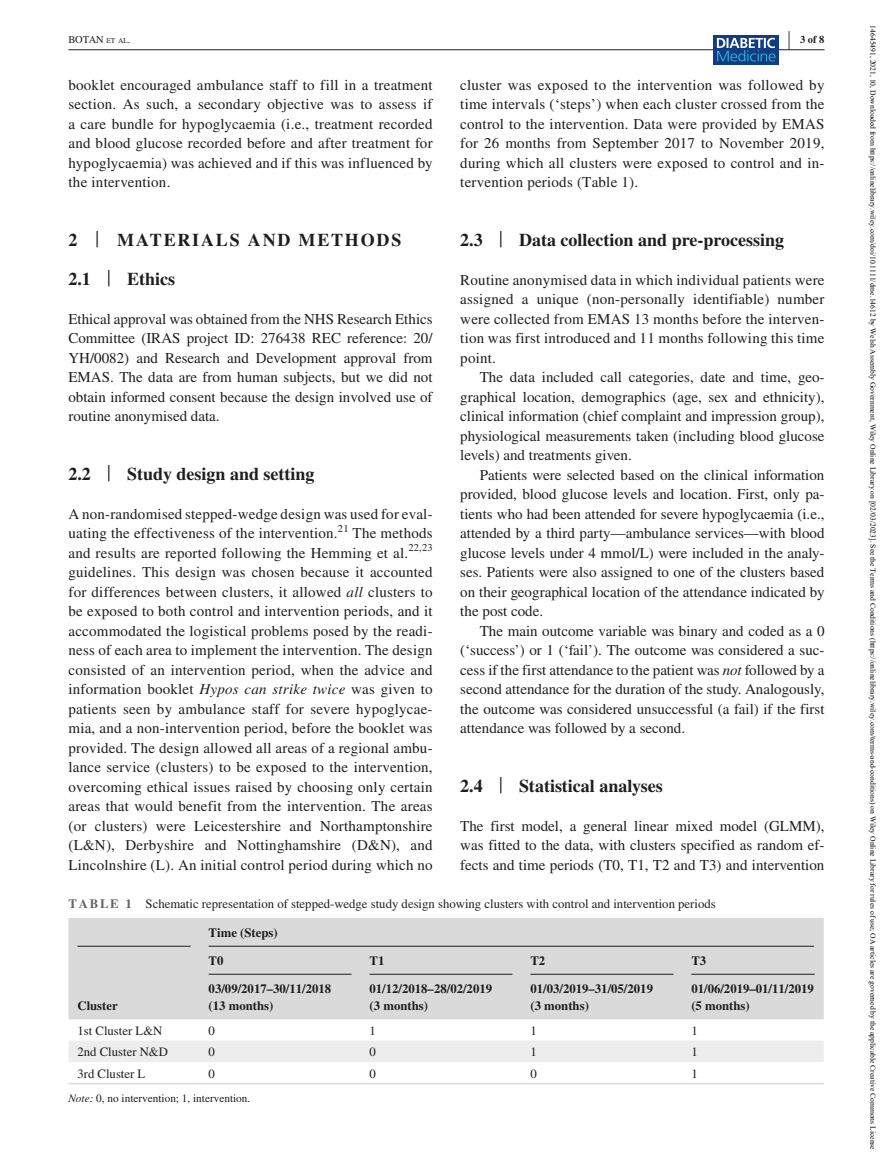
<style>
.page{position:relative;width:893px;height:1174px;background:#fff}
.page>*{position:absolute;margin:0;border:0;box-sizing:border-box;transform-origin:0 0}
.t1{font:700 25.95px "STIX";color:#231f20;scale:.36 1}
.t2{font:700 18px "STIX";color:#1d1e1f}
.t3{font:700 18px/39px "STIX";letter-spacing:.1em;color:#1d1e1f}
.t4{font:15px/19.5px "STIX";letter-spacing:.015em;color:#1d1e1f;text-align:justify}
.t5{font:700 12.75px/17.2px "STIX";color:#1d1e1f}
.t6{font:12.75px "STIX";color:#231f20}
.t7{font:12.75px "STIX";color:#1d1e1f}
.t8{font:11.25px "STIX";color:#1d1e1f}
.t9{font:10.5px "STIX";letter-spacing:-.01em;color:#1d1e1f}
.t10{font:10.5px "STIX";color:#1d1e1f}
.t11{font:700 10.5px "STIX";color:#231f20}
.t12{font:7.65px "Times New Roman";color:#000}
.s1{font-size:7.35px}
.s2{font-weight:400;font-size:23.7px}
.s3{font-style:italic}
.s4{font-weight:700;color:#636464}
</style>
<div class="page">
<hr style="left:68px;top:49px;width:756px;height:1px;background:#1d1e1f">
<div style="left:713px;top:35px;width:65px;height:30px;background:#103d80"></div>
<svg style="left:717px;top:38px;width:58px;height:23px"></svg>
<div style="left:68px;top:918px;width:756px;height:101px;background:#dadada"></div>
<div style="left:69px;top:1041px;width:755px;height:21px;background:#ededed"></div>
<hr style="left:68px;top:1083px;width:132px;height:1px;background:#dadada">
<hr style="left:200px;top:1083px;width:161px;height:1px;background:#dadada">
<hr style="left:361px;top:1083px;width:160px;height:1px;background:#dadada">
<hr style="left:521px;top:1083px;width:161px;height:1px;background:#dadada">
<hr style="left:682px;top:1083px;width:142px;height:1px;background:#dadada">
<hr style="left:77px;top:945px;width:114px;height:1px;background:#1d1e1f">
<hr style="left:209px;top:945px;width:605px;height:1px;background:#1d1e1f">
<hr style="left:209px;top:974px;width:143px;height:1px;background:#1d1e1f">
<hr style="left:370px;top:974px;width:142px;height:1px;background:#1d1e1f">
<hr style="left:530px;top:974px;width:143px;height:1px;background:#1d1e1f">
<hr style="left:691px;top:974px;width:124px;height:1px;background:#1d1e1f">
<h1 class="t1" style="left:788px;top:24px;width:7px">|</h1>
<p class="t9" style="left:68px;top:32px;width:64px">BOTAN <span class="s1">et al</span>.</p>
<p class="t11" style="left:800px;top:33px;width:26px">3 of 8</p>
<p class="t4" style="left:68px;top:76px;width:366px">booklet encouraged ambulance staff to fill in a treatment section. As such, a secondary objective was to assess if a care bundle for hypoglycaemia (i.e., treatment recorded and blood glucose recorded before and after treatment for hypoglycaemia) was achieved and if this was influenced by the intervention.</p>
<p class="t4" style="left:460px;top:76px;width:366px">cluster was exposed to the intervention was followed by time intervals (‘steps’) when each cluster crossed from the control to the intervention. Data were provided by EMAS for 26 months from September 2017 to November 2019, during which all clusters were exposed to control and in&shy;tervention periods (Table 1).</p>
<p class="t3" style="left:68px;top:220px;width:334px">2 <span class="s2">|</span> MATERIALS AND METHODS<br>2.1 <span class="s2">|</span> Ethics</p>
<p class="t4" style="left:68px;top:310px;width:366px">Ethical approval was obtained from the NHS Research Ethics Committee (IRAS project ID: 276438 REC reference: 20/ YH/0082) and Research and Development approval from EMAS. The data are from human subjects, but we did not obtain informed consent because the design involved use of routine anonymised data.</p>
<p class="t2" style="left:460px;top:229px;width:325px">2.3 <span class="s2">|</span> Data collection and pre-processing</p>
<p class="t4" style="left:460px;top:271px;width:366px">Routine anonymised data in which individual patients were assigned a unique (non-personally identifiable) number were collected from EMAS 13 months before the interven&shy;tion was first introduced and 11 months following this time point.</p>
<p class="t4" style="left:460px;top:368px;width:366px;text-indent:20px">The data included call categories, date and time, geo&shy;graphical location, demographics (age, sex and ethnicity), clinical information (chief complaint and impression group), physiological measurements taken (including blood glucose levels) and treatments given.</p>
<p class="t4" style="left:460px;top:466px;width:366px;text-indent:20px">Patients were selected based on the clinical information provided, blood glucose levels and location. First, only pa&shy;tients who had been attended for severe hypoglycaemia (i.e., attended by a third party—ambulance services—with blood glucose levels under 4 mmol/L) were included in the analy&shy;ses. Patients were also assigned to one of the clusters based on their geographical location of the attendance indicated by the post code.</p>
<p class="t4" style="left:460px;top:622px;width:366px;text-indent:20px">The main outcome variable was binary and coded as a 0 (‘success’) or 1 (‘fail’). The outcome was considered a suc&shy;cess if the first attendance to the patient was <span class="s3">not</span> followed by a second attendance for the duration of the study. Analogously, the outcome was considered unsuccessful (a fail) if the first attendance was followed by a second.</p>
<p class="t2" style="left:68px;top:463px;width:247px">2.2 <span class="s2">|</span> Study design and setting</p>
<p class="t4" style="left:68px;top:505px;width:366px">A non-randomised stepped-wedge design was used for eval&shy;uating the effectiveness of the intervention.</p>
<p class="t10" style="left:338px;top:521px;width:12px">21</p>
<p class="t4" style="left:68px;top:524px;width:366px;text-indent:284px">The methods and results are reported following the Hemming et al.</p>
<p class="t10" style="left:408px;top:540px;width:26px">22,23</p>
<p class="t4" style="left:68px;top:563px;width:366px">guidelines. This design was chosen because it accounted for differences between clusters, it allowed <span class="s3">all</span> clusters to be exposed to both control and intervention periods, and it accommodated the logistical problems posed by the readi&shy;ness of each area to implement the intervention. The design consisted of an intervention period, when the advice and information booklet <span class="s3">Hypos can strike twice</span> was given to patients seen by ambulance staff for severe hypoglycae&shy;mia, and a non-intervention period, before the booklet was provided. The design allowed all areas of a regional ambu&shy;lance service (clusters) to be exposed to the intervention, overcoming ethical issues raised by choosing only certain areas that would benefit from the intervention. The areas (or clusters) were Leicestershire and Northamptonshire (L&amp;N), Derbyshire and Nottinghamshire (D&amp;N), and Lincolnshire (L). An initial control period during which no</p>
<p class="t2" style="left:460px;top:775px;width:204px">2.4 <span class="s2">|</span> Statistical analyses</p>
<p class="t4" style="left:460px;top:817px;width:366px">The first model, a general linear mixed model (GLMM), was fitted to the data, with clusters specified as random ef&shy;fects and time periods (T0, T1, T2 and T3) and intervention</p>
<p class="t6" style="left:68px;top:895px;width:649px"><span class="s4">TABLE 1</span> Schematic representation of stepped-wedge study design showing clusters with control and intervention periods</p>
<p class="t5" style="left:209px;top:923px;width:71px">Time (Steps)</p>
<p class="t5" style="left:77px;top:997px;width:42px">Cluster</p>
<p class="t5" style="left:209px;top:951px;width:16px">T0</p>
<p class="t5" style="left:370px;top:951px;width:16px">T1</p>
<p class="t5" style="left:530px;top:951px;width:16px">T2</p>
<p class="t5" style="left:691px;top:951px;width:16px">T3</p>
<p class="t5" style="left:209px;top:979px;width:124px">03/09/2017–30/11/2018 (13 months)</p>
<p class="t5" style="left:370px;top:979px;width:124px">01/12/2018–28/02/2019 (3 months)</p>
<p class="t5" style="left:530px;top:979px;width:124px">01/03/2019–31/05/2019 (3 months)</p>
<p class="t5" style="left:691px;top:979px;width:124px">01/06/2019–01/11/2019 (5 months)</p>
<p class="t7" style="left:77px;top:1021px;width:87px">1st Cluster L&amp;N</p>
<p class="t7" style="left:209px;top:1021px;width:8px">0</p>
<p class="t7" style="left:370px;top:1021px;width:8px">1</p>
<p class="t7" style="left:530px;top:1021px;width:8px">1</p>
<p class="t7" style="left:691px;top:1021px;width:8px">1</p>
<p class="t7" style="left:77px;top:1043px;width:92px">2nd Cluster N&amp;D</p>
<p class="t7" style="left:209px;top:1043px;width:8px">0</p>
<p class="t7" style="left:370px;top:1043px;width:8px">0</p>
<p class="t7" style="left:530px;top:1043px;width:8px">1</p>
<p class="t7" style="left:691px;top:1043px;width:8px">1</p>
<p class="t7" style="left:77px;top:1064px;width:69px">3rd Cluster L</p>
<p class="t7" style="left:209px;top:1064px;width:8px">0</p>
<p class="t7" style="left:369px;top:1064px;width:8px">0</p>
<p class="t7" style="left:530px;top:1064px;width:8px">0</p>
<p class="t7" style="left:691px;top:1064px;width:8px">1</p>
<p class="t8" style="left:68px;top:1091px;width:183px"><span class="s3">Note:</span> 0, no intervention; 1, intervention.</p>
<p class="t12" style="left:878px;top:25px;width:1125px;rotate:90deg">14645491, 2021, 10, Downloaded from https://onlinelibrary.wiley.com/doi/10.1111/dme.14612 by Welsh Assembly Government, Wiley Online Library on [02/03/2023]. See the Terms and Conditions (https://onlinelibrary.wiley.com/terms-and-conditions) on Wiley Online Library for rules of use; OA articles are governed by the applicable Creative Commons License</p>
</div>
